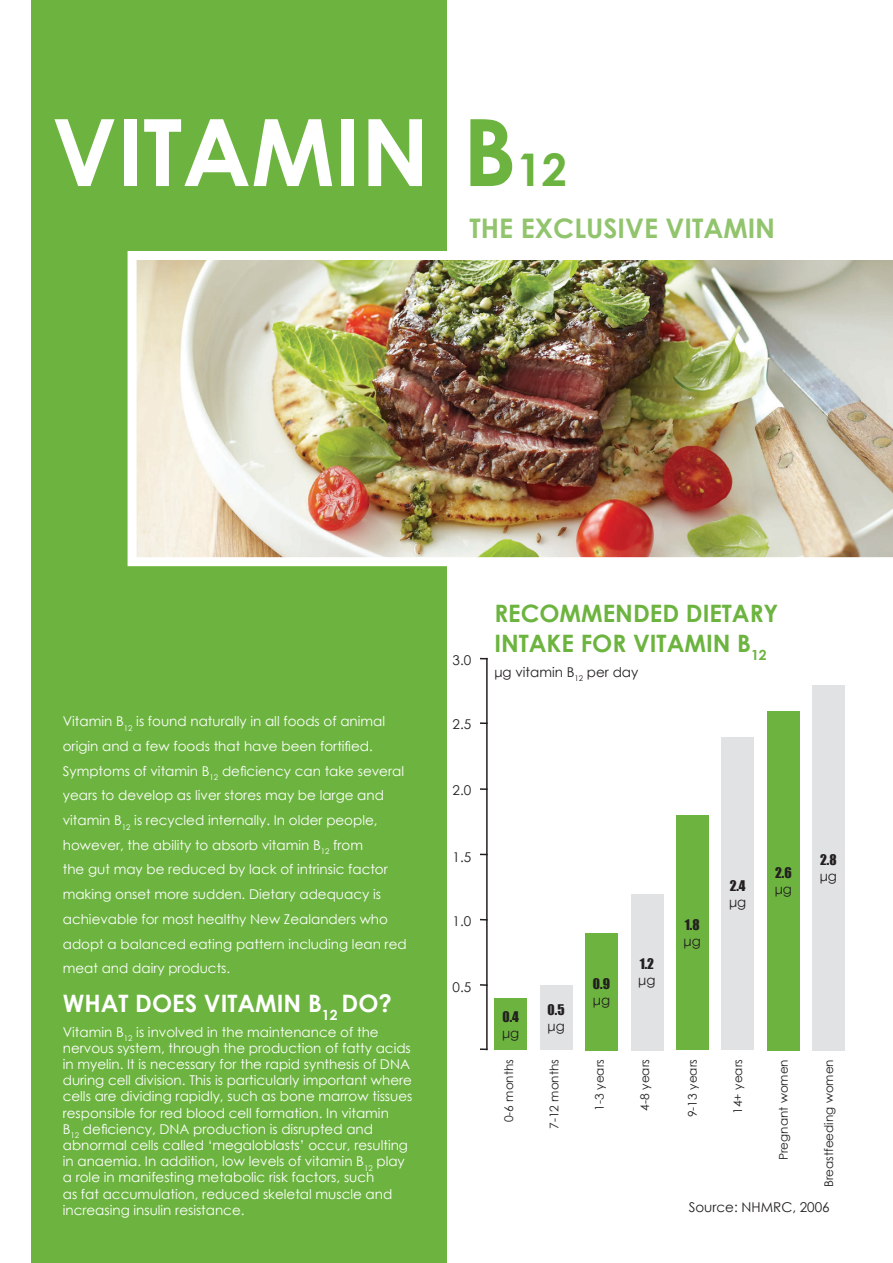
<style>
.page{position:relative;width:893px;height:1263px;background:#fff}
.page>*{position:absolute;margin:0;border:0;box-sizing:border-box;transform-origin:0 0}
.t1{font:700 93px "Century Gothic";color:#fff}
.t2{font:700 45px "Century Gothic";color:#6cb43f}
.t3{font:700 27px "Century Gothic";color:#91c46d}
.HEADING{font:700 24px/30px "Century Gothic";color:#6cb43f}
.HEADING-2{font:700 24px "Century Gothic";color:#fff}
.t4{font:13.5px/16.2px "Century Gothic";color:#fff}
.SUB_HEADING{font:13.5px "Century Gothic";color:#231f20}
.SUB_HEADING-2{font:13.5px/16.2px "Impact";color:#231f20}
.chart_entries{font:12px "Century Gothic";color:#231f20}
.s1{font-size:93px}
.s2{font-family:"Century Gothic"}
</style>
<div class="page">
<div style="left:31px;top:0;width:415px;height:1263px;background:#6cb43f"></div>
<div style="left:495px;top:998px;width:32px;height:52px;background:#6cb43f"></div>
<div style="left:812px;top:685px;width:33px;height:365px;background:#e1e2e4"></div>
<img style="left:128px;top:251px;width:765px;height:315px">
<div style="left:540px;top:985px;width:32px;height:65px;background:#e1e2e4"></div>
<div style="left:585px;top:933px;width:33px;height:117px;background:#6cb43f"></div>
<div style="left:631px;top:894px;width:32px;height:156px;background:#e1e2e4"></div>
<div style="left:676px;top:815px;width:33px;height:235px;background:#6cb43f"></div>
<div style="left:722px;top:737px;width:32px;height:313px;background:#e1e2e4"></div>
<div style="left:767px;top:711px;width:32px;height:339px;background:#6cb43f"></div>
<hr style="left:486px;top:658px;width:2px;height:392px;background:#231f20">
<svg style="left:480px;top:984px;width:8px;height:2px"></svg>
<svg style="left:480px;top:919px;width:8px;height:2px"></svg>
<svg style="left:480px;top:788px;width:8px;height:2px"></svg>
<svg style="left:480px;top:722px;width:8px;height:2px"></svg>
<svg style="left:480px;top:1048px;width:8px;height:2px"></svg>
<p class="t1" style="left:52px;top:82px;width:379px">VITAMIN</p>
<p class="t2" style="left:463px;top:136px;width:106px"><span class="s1">B</span>12</p>
<p class="t3" style="left:470px;top:207px;width:307px">THE EXCLUSIVE VITAMIN</p>
<p class="t4" style="left:63px;top:713px;width:324px">Vitamin B<sub>12</sub> is found naturally in all foods of animal</p>
<p class="t4" style="left:63px;top:738px;width:312px">origin and a few foods that have been fortified.</p>
<p class="t4" style="left:63px;top:762px;width:343px">Symptoms of vitamin B<sub>12</sub> deficiency can take several</p>
<p class="t4" style="left:63px;top:787px;width:323px">years to develop as liver stores may be large and</p>
<p class="t4" style="left:63px;top:812px;width:316px">vitamin B<sub>12</sub> is recycled internally. In older people,</p>
<p class="t4" style="left:63px;top:836px;width:302px">however, the ability to absorb vitamin B<sub>12</sub> from</p>
<p class="t4" style="left:63px;top:861px;width:327px">the gut may be reduced by lack of intrinsic factor</p>
<p class="t4" style="left:63px;top:886px;width:320px">making onset more sudden. Dietary adequacy is</p>
<p class="t4" style="left:63px;top:911px;width:327px">achievable for most healthy New Zealanders who</p>
<p class="t4" style="left:63px;top:935px;width:345px">adopt a balanced eating pattern including lean red</p>
<p class="t4" style="left:63px;top:960px;width:169px">meat and dairy products.</p>
<p class="HEADING-2" style="left:63px;top:985px;width:331px">WHAT DOES VITAMIN B<sub>12</sub> DO?</p>
<p class="t4" style="left:63px;top:1023px;width:351px">Vitamin B<sub>12</sub> is involved in the maintenance of the nervous system, through the production of fatty acids in myelin. It is necessary for the rapid synthesis of DNA during cell division. This is particularly important where cells are dividing rapidly, such as bone marrow tissues responsible for red blood cell formation. In vitamin<br>B<sub>12</sub> deficiency, DNA production is disrupted and abnormal cells called ‘megaloblasts’ occur, resulting in anaemia. In addition, low levels of vitamin B<sub>12</sub> play a role in manifesting metabolic risk factors, such<br>as fat accumulation, reduced skeletal muscle and increasing insulin resistance.</p>
<p class="SUB_HEADING" style="left:453px;top:650px;width:20px">3.0</p>
<p class="SUB_HEADING" style="left:453px;top:715px;width:20px">2.5</p>
<p class="SUB_HEADING" style="left:453px;top:781px;width:20px">2.0</p>
<p class="SUB_HEADING" style="left:453px;top:847px;width:20px">1.5</p>
<p class="SUB_HEADING" style="left:453px;top:911px;width:20px">1.0</p>
<p class="SUB_HEADING" style="left:453px;top:977px;width:20px">0.5</p>
<p class="HEADING" style="left:494px;top:597px;width:286px">RECOMMENDED DIETARY<br>INTAKE FOR VITAMIN B<sub>12</sub></p>
<p class="SUB_HEADING" style="left:494px;top:662px;width:146px">μg vitamin B<sub>12</sub> per day</p>
<p class="SUB_HEADING-2" style="left:502px;top:1008px;width:19px">0.4 <span class="s2">μg</span></p>
<p class="SUB_HEADING-2" style="left:547px;top:1001px;width:19px">0.5 <span class="s2">μg</span></p>
<p class="SUB_HEADING-2" style="left:593px;top:975px;width:19px">0.9 <span class="s2">μg</span></p>
<p class="SUB_HEADING-2" style="left:638px;top:955px;width:19px">1.2 <span class="s2">μg</span></p>
<p class="SUB_HEADING-2" style="left:684px;top:916px;width:19px">1.8 <span class="s2">μg</span></p>
<p class="SUB_HEADING-2" style="left:729px;top:877px;width:19px">2.4 <span class="s2">μg</span></p>
<p class="SUB_HEADING-2" style="left:775px;top:864px;width:19px">2.6 <span class="s2">μg</span></p>
<p class="SUB_HEADING-2" style="left:820px;top:851px;width:19px">2.8 <span class="s2">μg</span></p>
<p class="chart_entries" style="left:500px;top:1122px;width:65px;rotate:-90deg">0-6 months</p>
<p class="chart_entries" style="left:546px;top:1129px;width:71px;rotate:-90deg">7-12 months</p>
<p class="chart_entries" style="left:591px;top:1110px;width:53px;rotate:-90deg">1-3 years</p>
<p class="chart_entries" style="left:636px;top:1110px;width:53px;rotate:-90deg">4-8 years</p>
<p class="chart_entries" style="left:684px;top:1117px;width:59px;rotate:-90deg">9-13 years</p>
<p class="chart_entries" style="left:730px;top:1114px;width:56px;rotate:-90deg">14+ years</p>
<p class="chart_entries" style="left:775px;top:1160px;width:103px;rotate:-90deg">Pregnant women</p>
<p class="chart_entries" style="left:820px;top:1187px;width:130px;rotate:-90deg">Breastfeeding women</p>
<p class="SUB_HEADING" style="left:689px;top:1197px;width:143px">Source: NHMRC, 2006</p>
</div>
